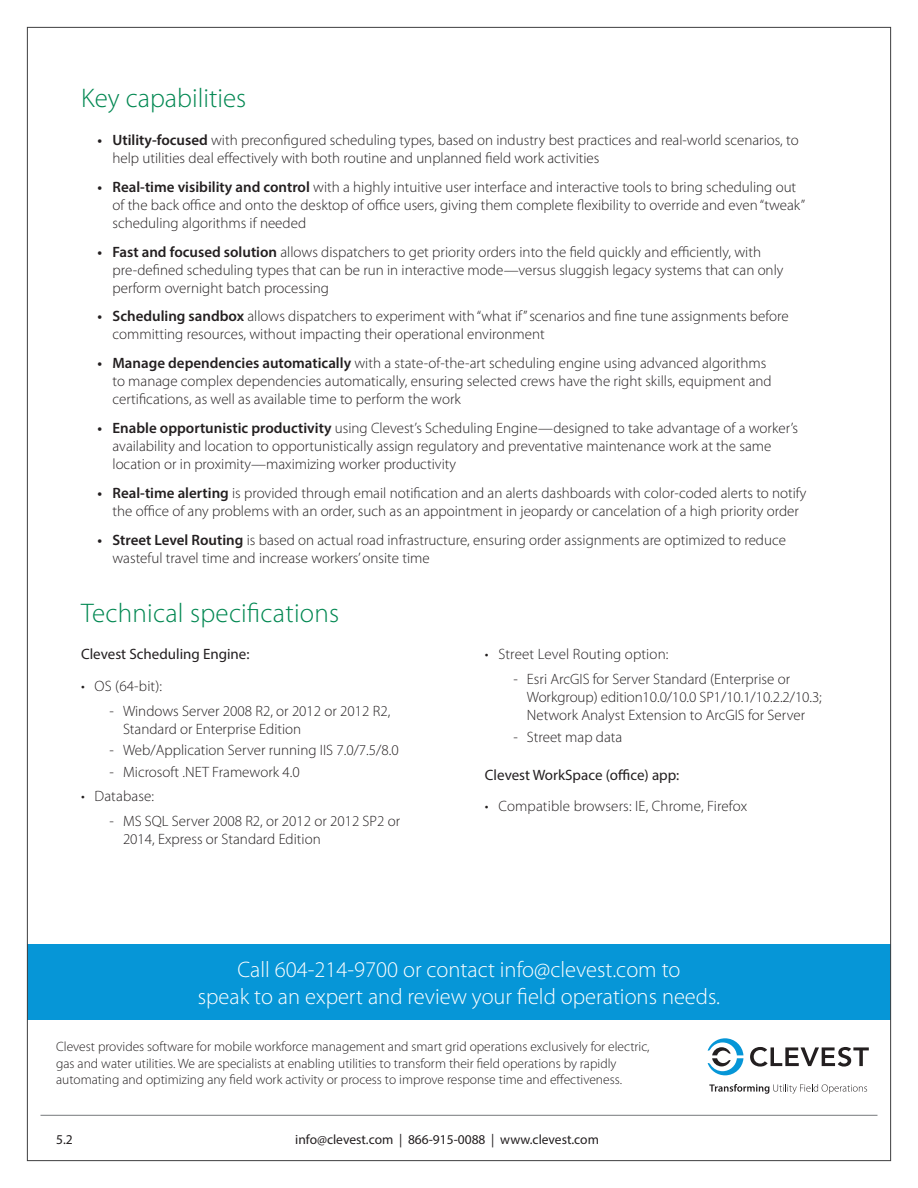
<style>
.page{position:relative;width:918px;height:1188px;background:#fff}
.page>*{position:absolute;margin:0;border:0;box-sizing:border-box;transform-origin:0 0}
.t1{font:300 27px "Myriad Pro";letter-spacing:.01em;color:#008751}
.t2{font:300 22.5px/27px "Myriad Pro";color:#fff;text-align:center}
.t3{font:300 15px/18px "Myriad Pro";color:#231f20}
.Paragraph_Style_1{font:15px "Myriad Pro";color:#231f20}
.t4{font:300 13.5px/16.2px "Myriad Pro";color:#231f20}
.t5{font:13.5px "Myriad Pro";color:#231f20}
.s1{font-weight:600}
</style>
<div class="page">
<hr style="left:40px;top:1115px;width:838px;height:1px;background:#76787b">
<svg style="left:709px;top:1084px;width:158px;height:10px"></svg>
<svg style="left:750px;top:1047px;width:119px;height:20px"></svg>
<svg style="left:708px;top:1038px;width:35px;height:37px"></svg>
<div style="left:27px;top:944px;width:864px;height:76px;background:#0696d7"></div>
<p class="t1" style="left:81px;top:81px;width:167px">Key capabilities</p>
<p class="t3" style="left:112px;top:131px;width:688px;text-indent:-15px"><span class="s1">• Utility-focused</span> with preconfigured scheduling types, based on industry best practices and real-world scenarios, to help utilities deal effectively with both routine and unplanned field work activities</p>
<p class="t3" style="left:112px;top:178px;width:694px;text-indent:-15px"><span class="s1">• Real-time visibility and control</span> with a highly intuitive user interface and interactive tools to bring scheduling out of the back office and onto the desktop of office users, giving them complete flexibility to override and even “tweak” scheduling algorithms if needed</p>
<p class="t3" style="left:112px;top:242px;width:672px;text-indent:-15px"><span class="s1">• Fast and focused solution</span> allows dispatchers to get priority orders into the field quickly and efficiently, with pre-defined scheduling types that can be run in interactive mode—versus sluggish legacy systems that can only perform overnight batch processing</p>
<p class="t3" style="left:112px;top:307px;width:678px;text-indent:-15px"><span class="s1">• Scheduling sandbox</span> allows dispatchers to experiment with “what if” scenarios and fine tune assignments before committing resources, without impacting their operational environment</p>
<p class="t3" style="left:112px;top:354px;width:661px;text-indent:-15px"><span class="s1">• Manage dependencies automatically</span> with a state-of-the-art scheduling engine using advanced algorithms to manage complex dependencies automatically, ensuring selected crews have the right skills, equipment and certifications, as well as available time to perform the work</p>
<p class="t3" style="left:112px;top:419px;width:687px;text-indent:-15px"><span class="s1">• Enable opportunistic productivity</span> using Clevest’s Scheduling Engine—designed to take advantage of a worker’s availability and location to opportunistically assign regulatory and preventative maintenance work at the same location or in proximity—maximizing worker productivity</p>
<p class="t3" style="left:98px;top:484px;width:710px;text-align:center"><span class="s1">• Real-time alerting</span> is provided through email notification and an alerts dashboards with color-coded alerts to notify the office of any problems with an order, such as an appointment in jeopardy or cancelation of a high priority order</p>
<p class="t3" style="left:112px;top:530px;width:675px;text-indent:-15px"><span class="s1">• Street Level Routing</span> is based on actual road infrastructure, ensuring order assignments are optimized to reduce wasteful travel time and increase workers’ onsite time</p>
<p class="t1" style="left:81px;top:597px;width:260px">Technical specifications</p>
<p class="Paragraph_Style_1" style="left:81px;top:645px;width:170px">Clevest Scheduling Engine:</p>
<p class="t3" style="left:81px;top:677px;width:83px">• OS (64-bit):</p>
<p class="t3" style="left:123px;top:702px;width:269px;text-indent:-14px">- Windows Server 2008 R2, or 2012 or 2012 R2,<br>Standard or Enterprise Edition</p>
<p class="t3" style="left:110px;top:741px;width:291px">- Web/Application Server running IIS 7.0/7.5/8.0</p>
<p class="t3" style="left:110px;top:763px;width:192px">- Microsoft .NET Framework 4.0</p>
<p class="t3" style="left:81px;top:787px;width:75px">• Database:</p>
<p class="t3" style="left:123px;top:812px;width:279px;text-indent:-14px">- MS SQL Server 2008 R2, or 2012 or 2012 SP2 or<br>2014, Express or Standard Edition</p>
<p class="t3" style="left:485px;top:645px;width:185px">• Street Level Routing option:</p>
<p class="t3" style="left:527px;top:670px;width:297px;text-indent:-14px">- Esri ArcGIS for Server Standard (Enterprise or<br>Workgroup) edition10.0/10.0 SP1/10.1/10.2.2/10.3;<br>Network Analyst Extension to ArcGIS for Server</p>
<p class="t3" style="left:513px;top:728px;width:110px">- Street map data</p>
<p class="Paragraph_Style_1" style="left:485px;top:766px;width:196px">Clevest WorkSpace (office) app:</p>
<p class="t3" style="left:485px;top:797px;width:264px">• Compatible browsers: IE, Chrome, Firefox</p>
<h2 class="t2" style="left:198px;top:955px;width:524px">Call 604-214-9700 or contact info@clevest.com to<br>speak to an expert and review your field operations needs.</h2>
<p class="t4" style="left:56px;top:1039px;width:595px">Clevest provides software for mobile workforce management and smart grid operations exclusively for electric, gas and water utilities. We are specialists at enabling utilities to transform their field operations by rapidly automating and optimizing any field work activity or process to improve response time and effectiveness.</p>
<p class="t5" style="left:56px;top:1131px;width:18px">5.2</p>
<p class="t5" style="left:295px;top:1131px;width:305px">info@clevest.com | 866-915-0088 | www.clevest.com</p>
</div>
